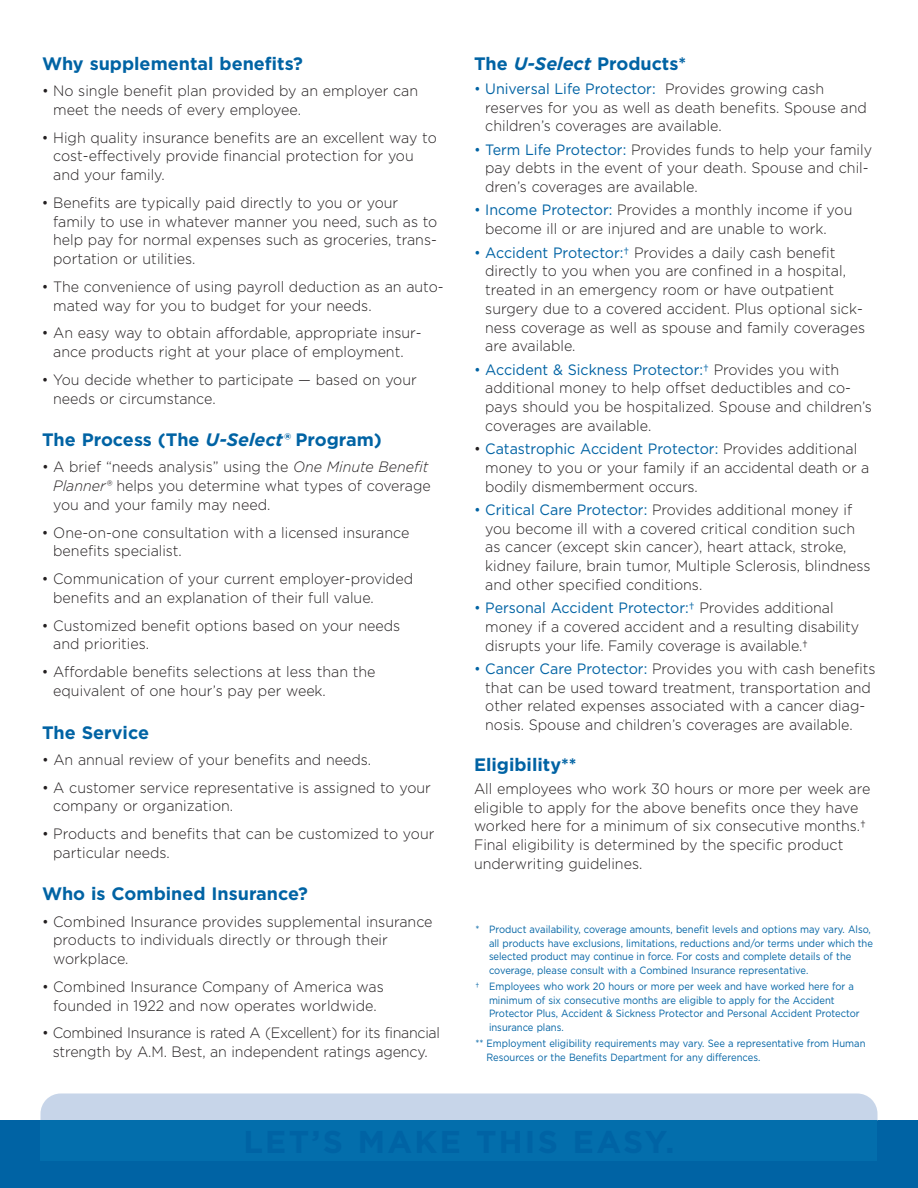
<style>
.page{position:relative;width:918px;height:1188px;background:#fff}
.page>*{position:absolute;margin:0;border:0;box-sizing:border-box;transform-origin:0 0}
.t1{font:700 18px "Gotham";color:#0063a4}
.t2{font:300 15px/18.8px "Gotham";color:#231f20;scale:.95 1}
.t3{font:300 15px/18.8px "Gotham";letter-spacing:-.02em;color:#231f20;text-align:center;scale:.95 1}
.t4{font:10.5px/13.5px "Gotham";color:#0063a4;scale:.9 1}
.s1{font-style:italic}
.s2{color:#0063a4}
.s3{font-weight:400;color:#0063a4}
</style>
<div class="page">
<div style="left:0;top:1120px;width:918px;height:68px;background:#0063a4"></div>
<div style="left:40px;top:1094px;width:838px;height:26px;background:#c7d5e9"></div>
<div style="left:40px;top:1120px;width:838px;height:41px;background:#036eac"></div>
<p class="t1" style="left:42px;top:57px;width:262px">Why supplemental benefits?</p>
<p class="t2" style="left:53px;top:83px;width:386px;text-indent:-11px">• No single benefit plan provided by an employer can meet the needs of every employee.</p>
<p class="t2" style="left:53px;top:129px;width:405px;text-indent:-11px">• High quality insurance benefits are an excellent way to cost-effectively provide financial protection for you and your family.</p>
<p class="t2" style="left:53px;top:194px;width:406px;text-indent:-11px">• Benefits are typically paid directly to you or your family to use in whatever manner you need, such as to help pay for normal expenses such as groceries, trans&shy;portation or utilities.</p>
<p class="t2" style="left:53px;top:278px;width:412px;text-indent:-11px">• The convenience of using payroll deduction as an auto&shy;mated way for you to budget for your needs.</p>
<p class="t2" style="left:42px;top:325px;width:401px;text-align:center">• An easy way to obtain affordable, appropriate insur&shy;ance products right at your place of employment.</p>
<p class="t2" style="left:53px;top:371px;width:384px;text-indent:-11px">• You decide whether to participate — based on your needs or circumstance.</p>
<p class="t1" style="left:42px;top:434px;width:341px">The Process (The <span class="s1">U-Select®</span> Program)</p>
<p class="t2" style="left:53px;top:459px;width:399px;text-indent:-11px">• A brief “needs analysis” using the <span class="s1">One Minute Benefit<br>Planner®</span> helps you determine what types of coverage you and your family may need.</p>
<p class="t2" style="left:53px;top:524px;width:376px;text-indent:-11px">• One-on-one consultation with a licensed insurance benefits specialist.</p>
<p class="t2" style="left:53px;top:571px;width:380px;text-indent:-11px">• Communication of your current employer-provided benefits and an explanation of their full value.</p>
<p class="t2" style="left:53px;top:617px;width:367px;text-indent:-11px">• Customized benefit options based on your needs and priorities.</p>
<p class="t2" style="left:53px;top:664px;width:341px;text-indent:-11px">• Affordable benefits selections at less than the equivalent of one hour’s pay per week.</p>
<p class="t1" style="left:42px;top:726px;width:109px">The Service</p>
<p class="t2" style="left:42px;top:751px;width:348px">• An annual review of your benefits and needs.</p>
<p class="t2" style="left:53px;top:779px;width:399px;text-indent:-11px">• A customer service representative is assigned to your company or organization.</p>
<p class="t2" style="left:53px;top:826px;width:403px;text-indent:-11px">• Products and benefits that can be customized to your particular needs.</p>
<p class="t1" style="left:42px;top:888px;width:268px">Who is Combined Insurance?</p>
<p class="t2" style="left:53px;top:913px;width:401px;text-indent:-11px">• Combined Insurance provides supplemental insurance products to individuals directly or through their workplace.</p>
<p class="t2" style="left:42px;top:979px;width:361px;text-align:center">• Combined Insurance Company of America was founded in 1922 and now operates worldwide.</p>
<p class="t3" style="left:42px;top:1025px;width:420px">• Combined Insurance is rated A (Excellent) for its financial strength by A.M. Best, an independent ratings agency.</p>
<p class="t1" style="left:474px;top:57px;width:214px">The <span class="s1">U-Select</span> Products*</p>
<p class="t2" style="left:485px;top:80px;width:403px;text-indent:-11px"><span class="s2">•</span> <span class="s3">Universal Life Protector:</span> Provides growing cash reserves for you as well as death benefits. Spouse and children’s coverages are available.</p>
<p class="t2" style="left:485px;top:141px;width:409px;text-indent:-11px"><span class="s2">•</span> <span class="s3">Term Life Protector:</span> Provides funds to help your family pay debts in the event of your death. Spouse and chil&shy;dren’s coverages are available.</p>
<p class="t2" style="left:485px;top:202px;width:388px;text-indent:-11px"><span class="s2">•</span> <span class="s3">Income Protector:</span> Provides a monthly income if you become ill or are injured and are unable to work.</p>
<p class="t2" style="left:485px;top:244px;width:401px;text-indent:-11px"><span class="s2">•</span> <span class="s3">Accident Protector:†</span> Provides a daily cash benefit directly to you when you are confined in a hospital, treated in an emergency room or have outpatient surgery due to a covered accident. Plus optional sick&shy;ness coverage as well as spouse and family coverages are available.</p>
<p class="t2" style="left:485px;top:361px;width:409px;text-indent:-11px"><span class="s2">•</span> <span class="s3">Accident &amp; Sickness Protector:†</span> Provides you with additional money to help offset deductibles and co&shy;pays should you be hospitalized. Spouse and children’s coverages are available.</p>
<p class="t2" style="left:485px;top:441px;width:406px;text-indent:-11px">• <span class="s3">Catastrophic Accident Protector:</span> Provides additional money to you or your family if an accidental death or a bodily dismemberment occurs.</p>
<p class="t2" style="left:485px;top:501px;width:407px;text-indent:-11px"><span class="s2">•</span> <span class="s3">Critical Care Protector:</span> Provides additional money if you become ill with a covered critical condition such as cancer (except skin cancer), heart attack, stroke, kidney failure, brain tumor, Multiple Sclerosis, blindness and other specified conditions.</p>
<p class="t2" style="left:485px;top:600px;width:395px;text-indent:-11px"><span class="s2">•</span> <span class="s3">Personal Accident Protector:†</span> Provides additional money if a covered accident and a resulting disability disrupts your life. Family coverage is available.†</p>
<p class="t2" style="left:485px;top:661px;width:412px;text-indent:-11px"><span class="s2">•</span> <span class="s3">Cancer Care Protector:</span> Provides you with cash benefits that can be used toward treatment, transportation and other related expenses associated with a cancer diag&shy;nosis. Spouse and children’s coverages are available.</p>
<p class="t1" style="left:474px;top:758px;width:104px">Eligibility**</p>
<p class="t2" style="left:474px;top:780px;width:419px">All employees who work 30 hours or more per week are eligible to apply for the above benefits once they have worked here for a minimum of six consecutive months.† Final eligibility is determined by the specific product underwriting guidelines.</p>
<p class="t4" style="left:489px;top:924px;width:428px;text-indent:-14px">* Product availability, coverage amounts, benefit levels and options may vary. Also, all products have exclusions, limitations, reductions and/or terms under which the selected product may continue in force. For costs and complete details of the coverage, please consult with a Combined Insurance representative.</p>
<p class="t4" style="left:489px;top:981px;width:413px;text-indent:-14px">† Employees who work 20 hours or more per week and have worked here for a minimum of six consecutive months are eligible to apply for the Accident Protector Plus, Accident &amp; Sickness Protector and Personal Accident Protector insurance plans.</p>
<p class="t4" style="left:486px;top:1038px;width:423px;text-indent:-11px">** Employment eligibility requirements may vary. See a representative from Human<br>Resources or the Benefits Department for any differences.</p>
</div>
